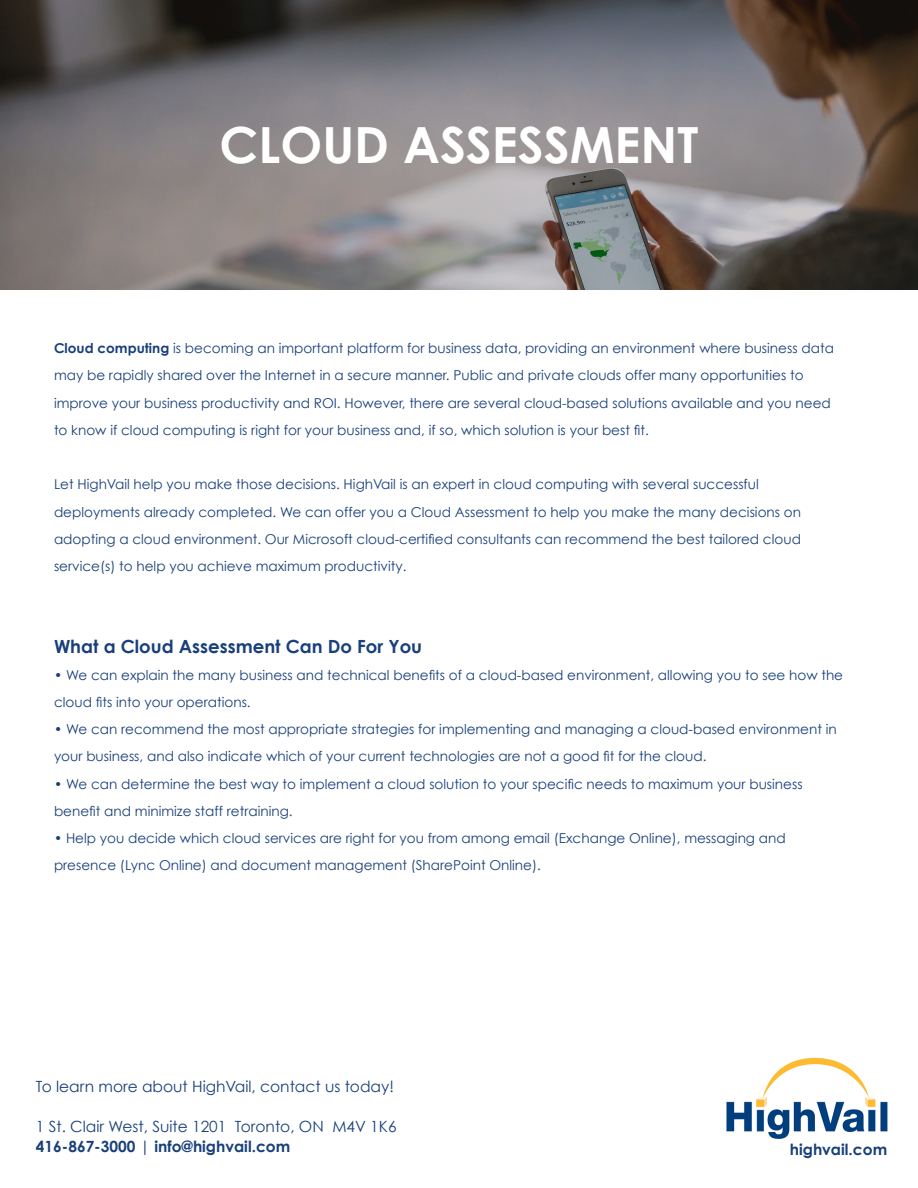
<style>
.page{position:relative;width:918px;height:1188px;background:#fff}
.page>*{position:absolute;margin:0;border:0;box-sizing:border-box;transform-origin:0 0}
.t1{font:700 49.95px "Century Gothic";color:#fff}
.t2{font:700 18.15px "Century Gothic";color:#19407a}
.t3{font:15.45px/19.8px "Century Gothic";color:#19407a}
.t4{font:700 15.45px "Century Gothic";color:#19407a}
.t5{font:13.65px/27.2px "Century Gothic";color:#19407a}
.s1{font-weight:700}
</style>
<div class="page">
<img style="left:726px;top:1057px;width:162px;height:82px">
<svg style="left:0;top:0;width:918px;height:289px"></svg>
<h1 class="t1" style="left:220px;top:114px;width:480px">CLOUD ASSESSMENT</h1>
<p class="t5" style="left:54px;top:335px;width:781px"><span class="s1">Cloud computing</span> is becoming an important platform for business data, providing an environment where business data may be rapidly shared over the Internet in a secure manner. Public and private clouds offer many opportunities to improve your business productivity and ROI. However, there are several cloud-based solutions available and you need to know if cloud computing is right for your business and, if so, which solution is your best fit.</p>
<p class="t5" style="left:54px;top:471px;width:749px">Let HighVail help you make those decisions. HighVail is an expert in cloud computing with several successful deployments already completed. We can offer you a Cloud Assessment to help you make the many decisions on adopting a cloud environment. Our Microsoft cloud-certified consultants can recommend the best tailored cloud service(s) to help you achieve maximum productivity.</p>
<h2 class="t2" style="left:54px;top:635px;width:370px">What a Cloud Assessment Can Do For You</h2>
<p class="t5" style="left:54px;top:661px;width:791px">• We can explain the many business and technical benefits of a cloud-based environment, allowing you to see how the cloud fits into your operations.</p>
<p class="t5" style="left:54px;top:715px;width:784px">• We can recommend the most appropriate strategies for implementing and managing a cloud-based environment in your business, and also indicate which of your current technologies are not a good fit for the cloud.</p>
<p class="t5" style="left:54px;top:770px;width:750px">• We can determine the best way to implement a cloud solution to your specific needs to maximum your business benefit and minimize staff retraining.</p>
<p class="t5" style="left:54px;top:824px;width:733px">• Help you decide which cloud services are right for you from among email (Exchange Online), messaging and presence (Lync Online) and document management (SharePoint Online).</p>
<p class="t3" style="left:36px;top:1077px;width:360px">To learn more about HighVail, contact us today!</p>
<p class="t3" style="left:36px;top:1116px;width:362px">1 St. Clair West, Suite 1201 Toronto, ON M4V 1K6<br><span class="s1">416-867-3000</span> | <span class="s1">info@highvail.com</span></p>
<p class="t4" style="left:790px;top:1140px;width:99px">highvail.com</p>
</div>
